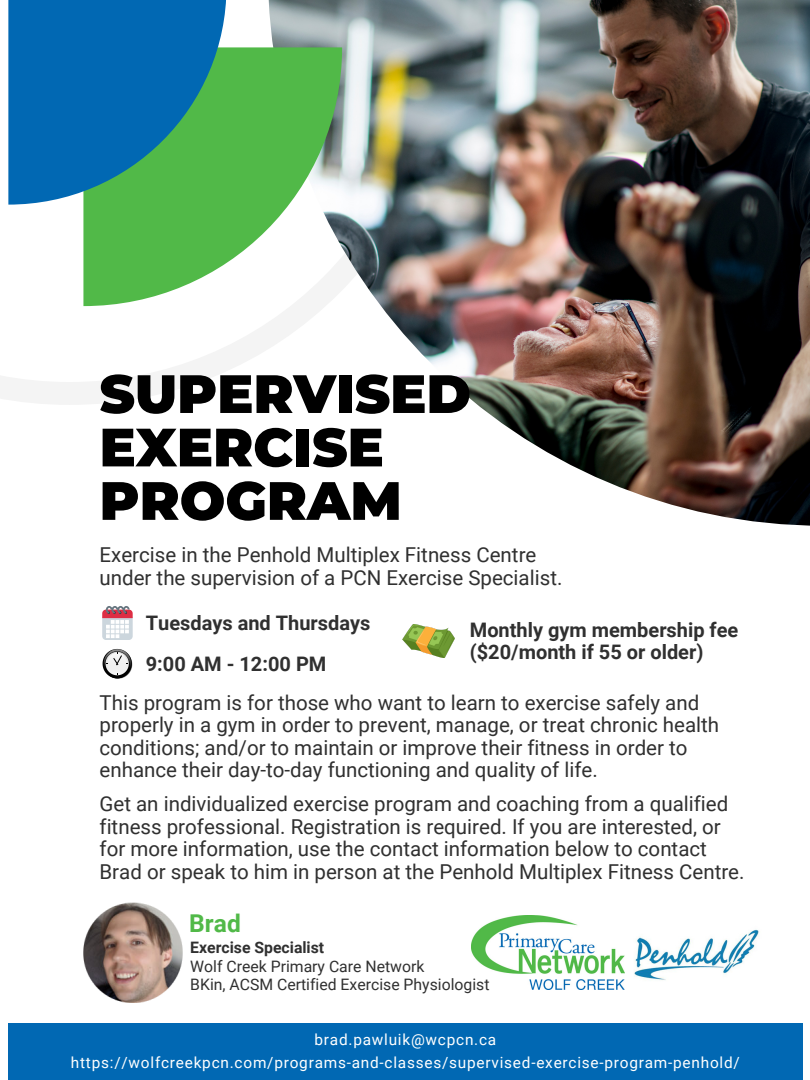
<style>
.page{position:relative;width:810px;height:1080px;background:#fff}
.page>*{position:absolute;margin:0;border:0;box-sizing:border-box;transform-origin:0 0}
.t1{font:900 53.88px/53.4px "Montserrat";color:#000}
.t2{font:700 24.56px "Roboto";color:#51b948}
.t3{font:20.5px/22.5px "Roboto";color:#303030}
.t4{font:700 20px/21.6px "Roboto";color:#303030}
.t5{font:15.81px "Roboto";color:#303030}
.t6{font:700 15.81px "Roboto";color:#303030}
.t7{font:15.38px "Roboto";letter-spacing:.05em;color:#fff}
</style>
<div class="page">
<img style="left:268px;top:0;width:542px;height:526px">
<div style="left:8px;top:1024px;width:795px;height:56px;background:#0168b3"></div>
<img style="left:83px;top:902px;width:100px;height:101px">
<svg style="left:83px;top:47px;width:259px;height:259px;fill:#51b948"></svg>
<svg style="left:9px;top:0;width:217px;height:205px;background:#157b9c"></svg>
<img style="left:471px;top:916px;width:154px;height:74px">
<img style="left:634px;top:929px;width:125px;height:51px">
<svg style="left:102px;top:606px;width:31px;height:34px"></svg>
<svg style="left:103px;top:649px;width:29px;height:30px"></svg>
<img style="left:403px;top:625px;width:51px;height:33px">
<h4 class="t1" style="left:100px;top:367px;width:373px">SUPERVISED<br>EXERCISE<br>PROGRAM</h4>
<h5 class="t3" style="left:100px;top:544px;width:464px">Exercise in the Penhold Multiplex Fitness Centre under the supervision of a PCN Exercise Specialist.</h5>
<h2 class="t4" style="left:146px;top:612px;width:226px">Tuesdays and Thursdays</h2>
<p class="t4" style="left:146px;top:653px;width:182px">9:00 AM - 12:00 PM</p>
<p class="t4" style="left:470px;top:620px;width:270px">Monthly gym membership fee ($20/month if 55 or older)</p>
<p class="t3" style="left:100px;top:692px;width:621px">This program is for those who want to learn to exercise safely and properly in a gym in order to prevent, manage, or treat chronic health conditions; and/or to maintain or improve their fitness in order to enhance their day-to-day functioning and quality of life.</p>
<p class="t3" style="left:100px;top:793px;width:647px">Get an individualized exercise program and coaching from a qualified fitness professional. Registration is required. If you are interested, or for more information, use the contact information below to contact Brad or speak to him in person at the Penhold Multiplex Fitness Centre.</p>
<h3 class="t2" style="left:189px;top:910px;width:53px">Brad</h3>
<p class="t6" style="left:190px;top:938px;width:135px">Exercise Specialist</p>
<h4 class="t5" style="left:190px;top:957px;width:236px">Wolf Creek Primary Care Network</h4>
<h5 class="t5" style="left:190px;top:976px;width:301px">BKin, ACSM Certified Exercise Physiologist</h5>
<p class="t7" style="left:315px;top:1031px;width:183px">brad.pawluik@wcpcn.ca</p>
<p class="t7" style="left:71px;top:1054px;width:670px">https://wolfcreekpcn.com/programs-and-classes/supervised-exercise-program-penhold/</p>
</div>
